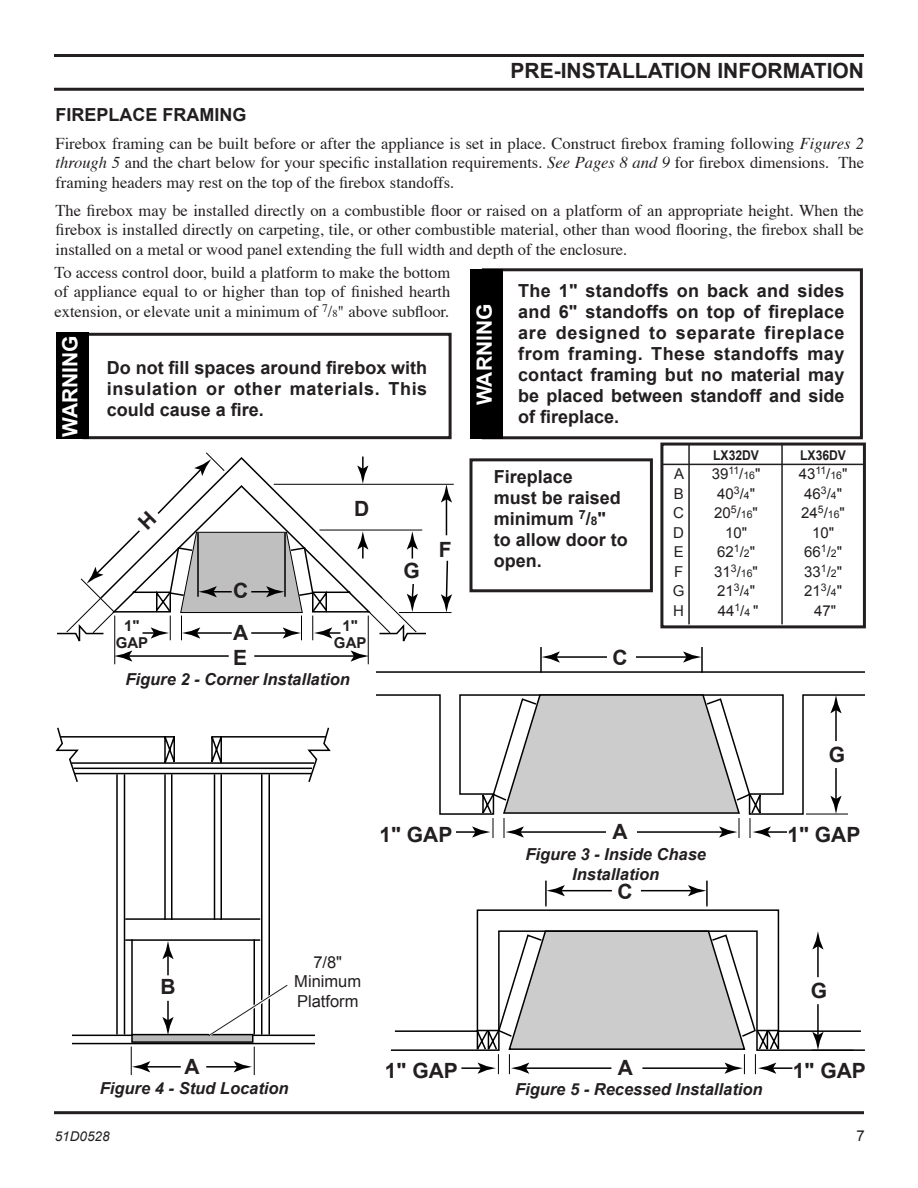
<style>
.page{position:relative;width:918px;height:1188px;background:#fff}
.page>*{position:absolute;margin:0;border:0;box-sizing:border-box;transform-origin:0 0}
.t1{font:700 21px/24.8px "Arial";color:#231f20}
.t2{font:700 21px "Arial";color:#fff}
.t3{font:700 18px/21px "Arial";color:#231f20;text-align:justify}
.t4{font:16.5px/19.8px "Times";color:#231f20;text-align:justify}
.t5{font:italic 700 16.5px/19.8px "Arial";color:#231f20;text-align:center}
.t6{font:16.5px/19.5px "Arial";color:#231f20;text-align:center}
.t7{font:15px "Arial";color:#231f20}
.t8{font:700 15px/16.5px "Arial";color:#231f20;text-align:center}
.t9{font:700 13.5px "Arial";color:#231f20;scale:.9 1}
.t10{font:italic 13.5px "Arial";color:#231f20}
.s1{font-style:italic}
.s2{font-size:10.5px}
.s3{font-size:12px}
</style>
<div class="page">
<hr style="left:54px;top:88px;width:810px;height:3px;background:#231f20">
<hr style="left:54px;top:1111px;width:810px;height:3px;background:#231f20">
<hr style="left:54px;top:54px;width:810px;height:3px;background:#231f20">
<hr style="left:114px;top:616px;width:1px;height:48px;background:#000">
<hr style="left:368px;top:616px;width:1px;height:48px;background:#000">
<hr style="left:274px;top:484px;width:180px;height:1px;background:#000">
<hr style="left:399px;top:612px;width:53px;height:1px;background:#000">
<svg style="left:441px;top:484px;width:11px;height:18px"></svg>
<svg style="left:441px;top:560px;width:11px;height:53px"></svg>
<hr style="left:446px;top:498px;width:1px;height:37px;background:#000">
<hr style="left:116px;top:774px;width:2px;height:261px;background:#000">
<hr style="left:124px;top:774px;width:1px;height:261px;background:#000">
<hr style="left:164px;top:774px;width:2px;height:146px;background:#000">
<hr style="left:171px;top:774px;width:1px;height:146px;background:#000">
<hr style="left:131px;top:939px;width:2px;height:96px;background:#000">
<svg style="left:55px;top:727px;width:121px;height:57px"></svg>
<hr style="left:268px;top:774px;width:2px;height:261px;background:#000">
<hr style="left:261px;top:774px;width:1px;height:261px;background:#000">
<hr style="left:220px;top:774px;width:2px;height:146px;background:#000">
<hr style="left:214px;top:774px;width:1px;height:146px;background:#000">
<hr style="left:254px;top:939px;width:1px;height:96px;background:#000">
<svg style="left:210px;top:727px;width:120px;height:57px"></svg>
<hr style="left:71px;top:762px;width:243px;height:2px;background:#000">
<hr style="left:74px;top:768px;width:238px;height:1px;background:#000">
<hr style="left:74px;top:773px;width:237px;height:1px;background:#000">
<hr style="left:72px;top:1035px;width:243px;height:1px;background:#000">
<hr style="left:72px;top:1043px;width:243px;height:1px;background:#000">
<div style="left:132px;top:1035px;width:121px;height:7px;background:#b9b9b9"></div>
<div style="left:131px;top:1034px;width:123px;height:9px;border:2px solid #000"></div>
<hr style="left:167px;top:1001px;width:2px;height:21px;background:#000">
<svg style="left:162px;top:1017px;width:12px;height:18px"></svg>
<hr style="left:167px;top:954px;width:2px;height:21px;background:#000">
<svg style="left:162px;top:941px;width:12px;height:18px"></svg>
<hr style="left:206px;top:1066px;width:33px;height:2px;background:#000">
<svg style="left:234px;top:1047px;width:21px;height:28px"></svg>
<hr style="left:145px;top:1066px;width:36px;height:2px;background:#000">
<svg style="left:131px;top:1047px;width:19px;height:28px"></svg>
<hr style="left:125px;top:918px;width:135px;height:2px;background:#000">
<hr style="left:125px;top:939px;width:135px;height:2px;background:#000">
<hr style="left:555px;top:656px;width:52px;height:2px;background:#000">
<svg style="left:541px;top:647px;width:19px;height:24px"></svg>
<hr style="left:456px;top:831px;width:21px;height:2px;background:#000">
<svg style="left:377px;top:694px;width:487px;height:121px"></svg>
<hr style="left:636px;top:656px;width:52px;height:2px;background:#000">
<svg style="left:683px;top:647px;width:20px;height:24px"></svg>
<hr style="left:835px;top:709px;width:2px;height:32px;background:#000">
<svg style="left:830px;top:695px;width:12px;height:18px"></svg>
<hr style="left:835px;top:768px;width:2px;height:33px;background:#000">
<svg style="left:830px;top:796px;width:12px;height:18px"></svg>
<hr style="left:766px;top:831px;width:21px;height:2px;background:#000">
<svg style="left:472px;top:694px;width:299px;height:144px"></svg>
<hr style="left:377px;top:671px;width:487px;height:2px;background:#000">
<hr style="left:806px;top:814px;width:42px;height:1px;background:#000">
<hr style="left:461px;top:1067px;width:21px;height:2px;background:#000">
<hr style="left:771px;top:1067px;width:21px;height:2px;background:#000">
<svg style="left:390px;top:1033px;width:475px;height:18px"></svg>
<svg style="left:394px;top:909px;width:467px;height:124px"></svg>
<svg style="left:476px;top:930px;width:304px;height:144px"></svg>
<hr style="left:560px;top:890px;width:52px;height:1px;background:#000">
<svg style="left:546px;top:881px;width:19px;height:26px"></svg>
<hr style="left:641px;top:890px;width:52px;height:1px;background:#000">
<svg style="left:688px;top:881px;width:20px;height:26px"></svg>
<div style="left:482px;top:268px;width:381px;height:171px;border:3px solid #231f20"></div>
<div style="left:660px;top:443px;width:206px;height:185px;border:3px solid #231f20"></div>
<hr style="left:663px;top:464px;width:201px;height:1px;background:#231f20">
<hr style="left:688px;top:443px;width:2px;height:181px;background:#231f20">
<div style="left:82px;top:333px;width:370px;height:106px;border:3px solid #231f20"></div>
<div style="left:56px;top:333px;width:32px;height:106px;background:#000"></div>
<div style="left:470px;top:458px;width:183px;height:134px;border:3px solid #231f20"></div>
<div style="left:471px;top:269px;width:32px;height:170px;background:#000"></div>
<svg style="left:205px;top:982px;width:86px;height:57px"></svg>
<hr style="left:781px;top:443px;width:2px;height:181px;background:#231f20">
<svg style="left:57px;top:452px;width:371px;height:210px"></svg>
<p class="t1" style="left:511px;top:58px;width:355px">PRE-INSTALLATION INFORMATION</p>
<p class="t3" style="left:56px;top:104px;width:192px">FIREPLACE FRAMING</p>
<p class="t4" style="left:56px;top:134px;width:810px">Firebox framing can be built before or after the appliance is set in place. Construct firebox framing following <span class="s1">Figures 2 through 5</span> and the chart below for your specific installation requirements. <span class="s1">See Pages 8 and 9</span> for firebox dimensions. The framing headers may rest on the top of the firebox standoffs.</p>
<p class="t4" style="left:56px;top:201px;width:810px">The firebox may be installed directly on a combustible floor or raised on a platform of an appropriate height. When the firebox is installed directly on carpeting, tile, or other combustible material, other than wood flooring, the firebox shall be installed on a metal or wood panel extending the full width and depth of the enclosure.</p>
<p class="t4" style="left:54px;top:263px;width:398px">To access control door, build a platform to make the bottom of appliance equal to or higher than top of finished hearth extension, or elevate unit a minimum of <sup>7</sup>/<span class="s2">8</span>" above subfloor.</p>
<p class="t2" style="left:58px;top:437px;width:103px;rotate:-90deg">WARNING</p>
<p class="t3" style="left:107px;top:358px;width:322px">Do not fill spaces around firebox with insulation or other materials. This could cause a fire.</p>
<p class="t1" style="left:354px;top:496px;width:17px">D</p>
<p class="t1" style="left:233px;top:578px;width:17px">C</p>
<p class="t1" style="left:233px;top:621px;width:17px">A<br>E</p>
<p class="t8" style="left:116px;top:618px;width:34px">1"<br>GAP</p>
<p class="t8" style="left:334px;top:618px;width:34px">1"<br>GAP</p>
<p class="t5" style="left:125px;top:670px;width:226px">Figure 2 - Corner Installation</p>
<p class="t1" style="left:404px;top:558px;width:18px">G</p>
<p class="t1" style="left:439px;top:537px;width:14px">F</p>
<p class="t2" style="left:473px;top:405px;width:103px;rotate:-90deg">WARNING</p>
<p class="t3" style="left:518px;top:281px;width:328px">The 1" standoffs on back and sides and 6" standoffs on top of fireplace are designed to separate fireplace from framing. These standoffs may contact framing but no material may be placed between standoff and side of fireplace.</p>
<p class="t9" style="left:713px;top:448px;width:53px">LX32DV</p>
<p class="t9" style="left:800px;top:448px;width:53px">LX36DV</p>
<p class="t3" style="left:494px;top:467px;width:136px;text-align:left">Fireplace<br>must be raised minimum <sup>7</sup>/<span class="s3">8</span>"<br>to allow door to open.</p>
<p class="t1" style="left:612px;top:645px;width:17px">C</p>
<p class="t7" style="left:674px;top:466px;width:12px">A</p>
<p class="t7" style="left:712px;top:466px;width:50px">39<sup>11</sup>/<span class="s2">16</span>"</p>
<p class="t7" style="left:799px;top:466px;width:50px">43<sup>11</sup>/<span class="s2">16</span>"</p>
<p class="t7" style="left:674px;top:485px;width:12px">B</p>
<p class="t7" style="left:717px;top:485px;width:39px">40<sup>3</sup>/<span class="s2">4</span>"</p>
<p class="t7" style="left:804px;top:485px;width:39px">46<sup>3</sup>/<span class="s2">4</span>"</p>
<p class="t7" style="left:673px;top:505px;width:12px">C</p>
<p class="t7" style="left:714px;top:505px;width:45px">20<sup>5</sup>/<span class="s2">16</span>"</p>
<p class="t7" style="left:801px;top:505px;width:45px">24<sup>5</sup>/<span class="s2">16</span>"</p>
<p class="t7" style="left:673px;top:524px;width:12px">D</p>
<p class="t7" style="left:725px;top:524px;width:24px">10"</p>
<p class="t7" style="left:812px;top:524px;width:24px">10"</p>
<p class="t7" style="left:674px;top:544px;width:12px">E</p>
<p class="t7" style="left:717px;top:544px;width:39px">62<sup>1</sup>/<span class="s2">2</span>"</p>
<p class="t7" style="left:804px;top:544px;width:39px">66<sup>1</sup>/<span class="s2">2</span>"</p>
<p class="t7" style="left:674px;top:563px;width:11px">F</p>
<p class="t7" style="left:714px;top:563px;width:45px">31<sup>3</sup>/<span class="s2">16</span>"</p>
<p class="t7" style="left:804px;top:563px;width:39px">33<sup>1</sup>/<span class="s2">2</span>"</p>
<p class="t7" style="left:673px;top:583px;width:13px">G</p>
<p class="t7" style="left:717px;top:583px;width:39px">21<sup>3</sup>/<span class="s2">4</span>"</p>
<p class="t7" style="left:804px;top:583px;width:39px">21<sup>3</sup>/<span class="s2">4</span>"</p>
<p class="t7" style="left:673px;top:602px;width:12px">H</p>
<p class="t7" style="left:718px;top:602px;width:42px">44<sup>1</sup>/<span class="s2">4</span> "</p>
<p class="t7" style="left:814px;top:602px;width:24px">47"</p>
<p class="t1" style="left:829px;top:742px;width:18px">G</p>
<p class="t1" style="left:380px;top:822px;width:74px">1" GAP</p>
<p class="t1" style="left:612px;top:819px;width:17px">A</p>
<p class="t1" style="left:788px;top:822px;width:74px">1" GAP</p>
<p class="t5" style="left:525px;top:844px;width:182px">Figure 3 - Inside Chase<br>Installation</p>
<p class="t1" style="left:617px;top:879px;width:17px">C</p>
<p class="t1" style="left:160px;top:974px;width:17px">B</p>
<p class="t6" style="left:294px;top:952px;width:68px">7/8"<br>Minimum<br>Platform</p>
<p class="t1" style="left:811px;top:978px;width:18px">G</p>
<p class="t1" style="left:184px;top:1054px;width:17px">A</p>
<p class="t1" style="left:385px;top:1058px;width:74px">1" GAP</p>
<p class="t1" style="left:618px;top:1055px;width:17px">A</p>
<p class="t1" style="left:793px;top:1058px;width:74px">1" GAP</p>
<p class="t5" style="left:100px;top:1078px;width:190px">Figure 4 - Stud Location</p>
<p class="t5" style="left:515px;top:1080px;width:249px">Figure 5 - Recessed Installation</p>
<p class="t10" style="left:55px;top:1128px;width:56px">51D0528</p>
<p class="t7" style="left:856px;top:1127px;width:10px">7</p>
</div>
